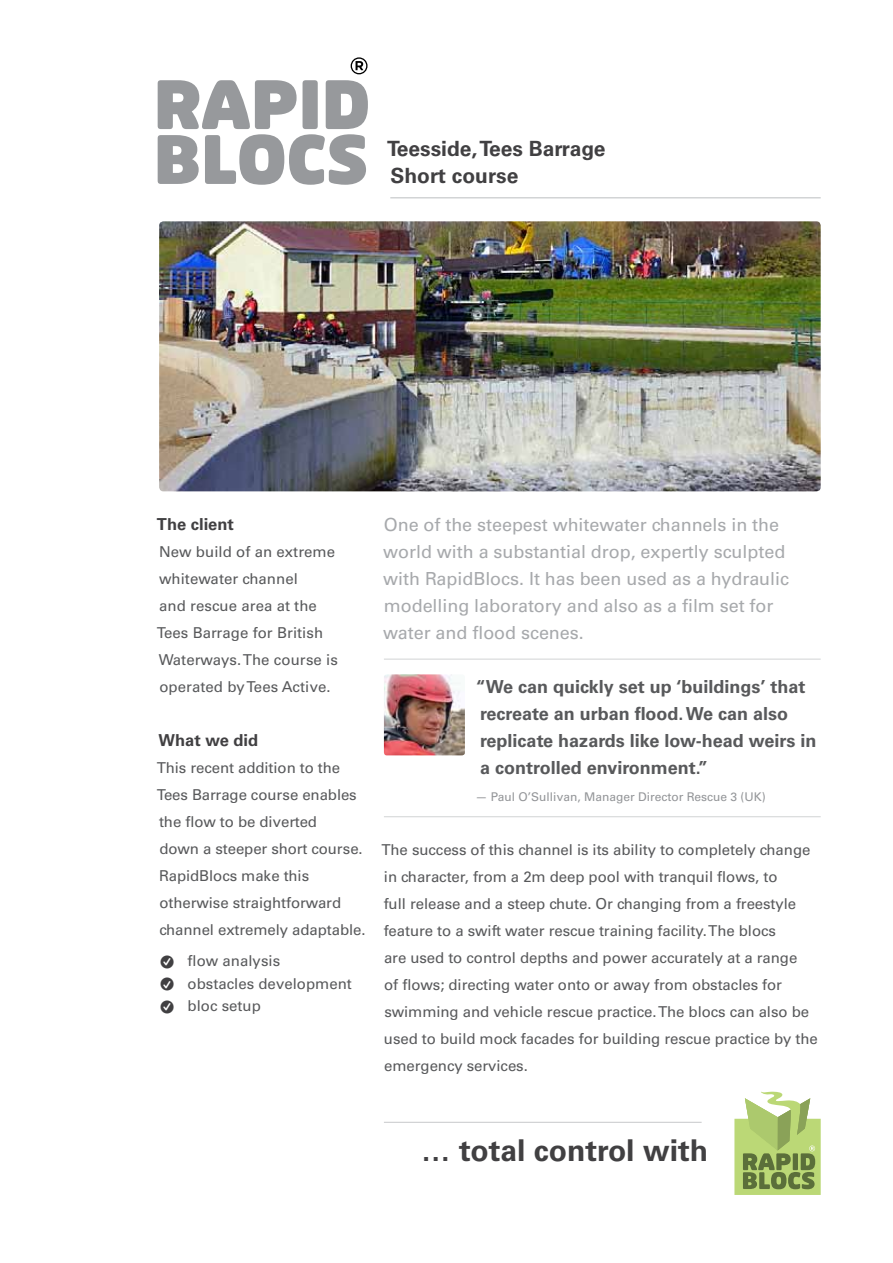
<style>
.page{position:relative;width:893px;height:1263px;background:#fff}
.page>*{position:absolute;margin:0;border:0;box-sizing:border-box;transform-origin:0 0}
.t1{font:700 30px "Univers LT Std";color:#414042}
.t2{font:700 21px/27px "Univers LT Std";color:#414042}
.t3{font:18px/27px "Univers LT Std";letter-spacing:-.005em;color:#a7a9ac}
.t4{font:700 18px/27px "Univers LT Std";color:#58595b}
.t5{font:700 16.5px "Univers LT Std";color:#414042}
.t6{font:15px/27px "Univers LT Std";letter-spacing:-.005em;color:#58595b}
.t7{font:12px "Univers LT Std";color:#939598}
.s1{font-size:36px;color:#414042}
.s2{font-family:"Entypo";font-size:21px;color:#fff}
</style>
<div class="page">
<hr style="left:384px;top:659px;width:437px;height:1px;background:#d1d3d4">
<hr style="left:384px;top:816px;width:437px;height:1px;background:#d1d3d4">
<svg style="left:158px;top:80px;width:210px;height:105px"></svg>
<svg style="left:351px;top:57px;width:16px;height:17px"></svg>
<img style="left:159px;top:221px;width:662px;height:270px">
<hr style="left:390px;top:198px;width:431px;height:1px;background:#bcbec0">
<svg style="left:734px;top:1091px;width:87px;height:104px"></svg>
<hr style="left:384px;top:1122px;width:318px;height:1px;background:#c7c8ca">
<img style="left:384px;top:674px;width:81px;height:81px">
<h2 class="t2" style="left:387px;top:135px;width:220px">Teesside, Tees Barrage<br>Short course</h2>
<p class="t5" style="left:157px;top:515px;width:79px">The client</p>
<p class="t6" style="left:157px;top:539px;width:183px">New build of an extreme whitewater channel<br>and rescue area at the<br>Tees Barrage for British<br>Waterways. The course is operated by Tees Active.</p>
<p class="t5" style="left:159px;top:731px;width:101px">What we did</p>
<p class="t6" style="left:157px;top:755px;width:210px">This recent addition to the<br>Tees Barrage course enables the flow to be diverted<br>down a steeper short course.<br>RapidBlocs make this otherwise straightforward channel extremely adaptable.</p>
<p class="t6" style="left:161px;top:948px;width:121px"><span class="s1">•</span><span class="s2">W</span> flow analysis</p>
<p class="t6" style="left:161px;top:970px;width:193px"><span class="s1">•</span><span class="s2">W</span> obstacles development</p>
<p class="t6" style="left:161px;top:993px;width:102px"><span class="s1">•</span><span class="s2">W</span> bloc setup</p>
<p class="t3" style="left:383px;top:512px;width:407px">One of the steepest whitewater channels in the world with a substantial drop, expertly sculpted with RapidBlocs. It has been used as a hydraulic modelling laboratory and also as a film set for water and flood scenes.</p>
<p class="t4" style="left:476px;top:674px;width:342px">“We can quickly set up ‘buildings’ that recreate an urban flood. We can also replicate hazards like low-head weirs in a controlled environment.”</p>
<p class="t7" style="left:475px;top:790px;width:292px">— Paul O’Sullivan, Manager Director Rescue 3 (UK)</p>
<p class="t6" style="left:381px;top:837px;width:438px">The success of this channel is its ability to completely change in character, from a 2m deep pool with tranquil flows, to<br>full release and a steep chute. Or changing from a freestyle feature to a swift water rescue training facility. The blocs<br>are used to control depths and power accurately at a range<br>of flows; directing water onto or away from obstacles for swimming and vehicle rescue practice. The blocs can also be used to build mock facades for building rescue practice by the emergency services.</p>
<h1 class="t1" style="left:421px;top:1133px;width:289px">… total control with</h1>
</div>
